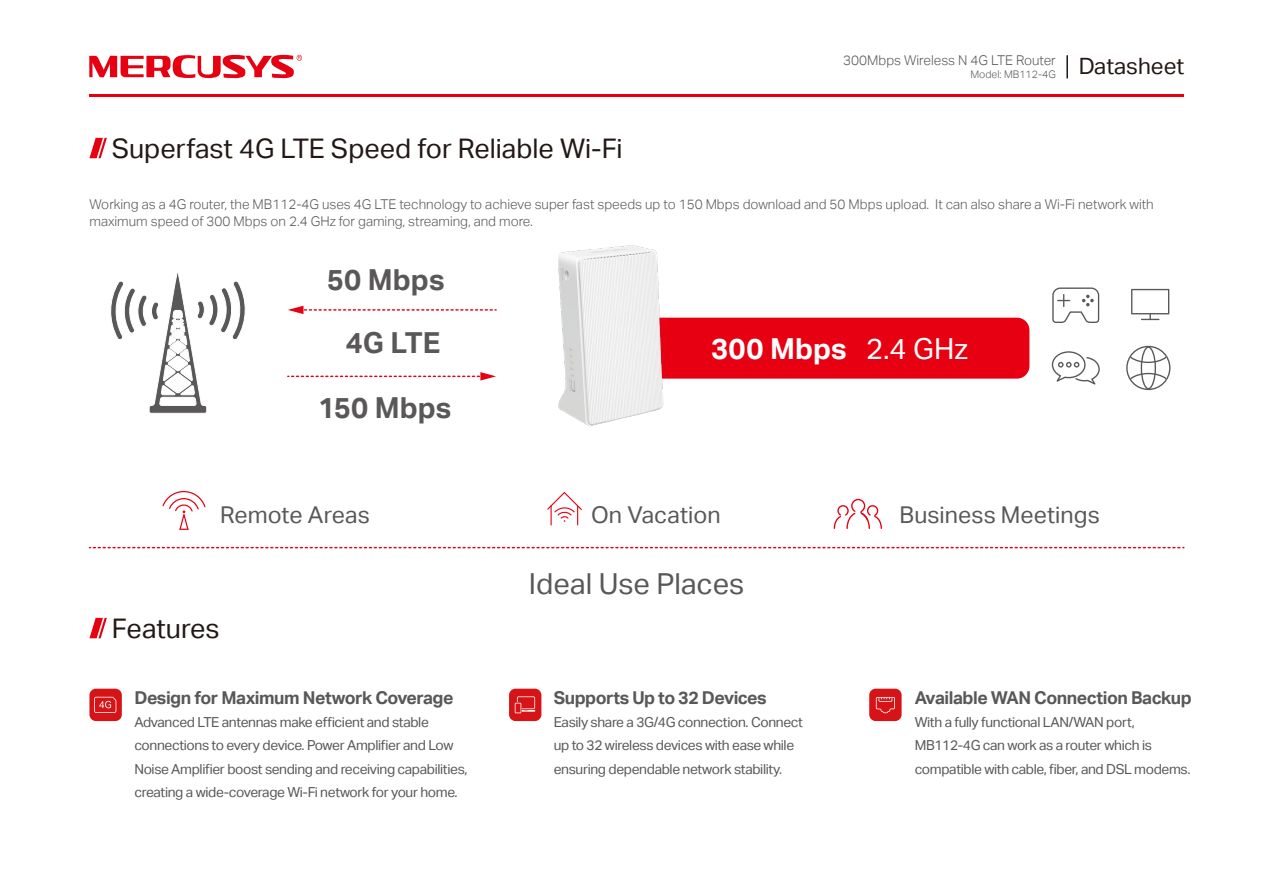
<style>
.page{position:relative;width:1263px;height:893px;background:#fff}
.page>*{position:absolute;margin:0;border:0;box-sizing:border-box;transform-origin:0 0}
.t1{font:28.95px "TP Link Aktiv Bold";color:#595757}
.t2{font:28.95px "TP Link Aktiv Regular";color:#595757}
.t3{font:28.95px "TP Link Aktiv Bold";letter-spacing:.005em;color:#fff}
.t4{font:27px "TP Link Aktiv Regular";color:#221815}
.t5{font:23.1px "TP Link Aktiv Regular";color:#595757}
.t6{font:17.7px "TP Link Aktiv Bold";letter-spacing:-.025em;color:#595757}
.t7{font:13.8px/23.2px "TP Link Aktiv Regular";letter-spacing:-.025em;color:#595757}
.t8{font:13.5px/16.2px "TP Link Aktiv Light";color:#595757}
.t9{font:10.5px "TP Link Aktiv Light";color:#595757}
.s1{font-family:"TP Link Aktiv Regular"}
</style>
<div class="page">
<hr style="left:89px;top:94px;width:1095px;height:2px;background:#e60012">
<svg style="left:89px;top:138px;width:18px;height:20px"></svg>
<svg style="left:89px;top:618px;width:18px;height:20px"></svg>
<svg style="left:89px;top:55px;width:213px;height:23px"></svg>
<hr style="left:1066px;top:55px;width:2px;height:23px;background:#221815">
<svg style="left:89px;top:547px;width:1095px;height:1px"></svg>
<div style="left:700px;top:318px;width:329px;height:61px;background:#e60012"></div>
<svg style="left:288px;top:372px;width:208px;height:9px"></svg>
<svg style="left:288px;top:306px;width:208px;height:8px"></svg>
<svg style="left:110px;top:273px;width:135px;height:141px"></svg>
<img style="left:558px;top:245px;width:142px;height:181px">
<svg style="left:1131px;top:289px;width:38px;height:31px"></svg>
<svg style="left:1052px;top:287px;width:47px;height:36px"></svg>
<svg style="left:1052px;top:351px;width:48px;height:34px"></svg>
<svg style="left:1126px;top:346px;width:44px;height:44px"></svg>
<div style="left:869px;top:689px;width:33px;height:32px;background:#d61418;border-radius:6px"></div>
<svg style="left:876px;top:697px;width:19px;height:16px"></svg>
<div style="left:509px;top:689px;width:32px;height:32px;background:#d61418;border-radius:6px"></div>
<svg style="left:515px;top:696px;width:20px;height:17px"></svg>
<svg style="left:547px;top:492px;width:35px;height:33px"></svg>
<svg style="left:834px;top:499px;width:48px;height:30px"></svg>
<svg style="left:162px;top:491px;width:44px;height:39px"></svg>
<div style="left:89px;top:689px;width:33px;height:32px;background:#d61418;border-radius:6px"></div>
<svg style="left:94px;top:697px;width:22px;height:16px"></svg>
<h2 class="t4" style="left:112px;top:133px;width:512px">Superfast 4G LTE Speed for Reliable Wi-Fi</h2>
<p class="t8" style="left:843px;top:52px;width:214px">300Mbps Wireless N 4G LTE Router</p>
<p class="t9" style="left:970px;top:68px;width:215px">Model: MB112-4G <sup>Datasheet</sup></p>
<p class="t8" style="left:89px;top:197px;width:1066px">Working as a 4G router, the MB112-4G uses 4G LTE technology to achieve super fast speeds up to 150 Mbps download and 50 Mbps upload. It can also share a Wi-Fi network with maximum speed of 300 Mbps on 2.4 GHz for gaming, streaming, and more.</p>
<h1 class="t1" style="left:327px;top:263px;width:119px">50 Mbps</h1>
<h1 class="t1" style="left:346px;top:326px;width:96px">4G LTE</h1>
<h1 class="t3" style="left:711px;top:332px;width:258px">300 Mbps <span class="s1">2.4 GHz</span></h1>
<h1 class="t1" style="left:318px;top:391px;width:135px">150 Mbps</h1>
<h3 class="t5" style="left:220px;top:501px;width:151px">Remote Areas</h3>
<h3 class="t5" style="left:591px;top:501px;width:131px">On Vacation</h3>
<h3 class="t5" style="left:899px;top:501px;width:202px">Business Meetings</h3>
<h2 class="t4" style="left:112px;top:613px;width:109px">Features</h2>
<p class="t6" style="left:134px;top:687px;width:321px">Design for Maximum Network Coverage</p>
<p class="t7" style="left:134px;top:711px;width:335px">Advanced LTE antennas make efficient and stable connections to every device. Power Amplifier and Low Noise Amplifier boost sending and receiving capabilities, creating a wide-coverage Wi-Fi network for your home.</p>
<h1 class="t2" style="left:529px;top:567px;width:217px">Ideal Use Places</h1>
<p class="t6" style="left:554px;top:687px;width:214px">Supports Up to 32 Devices</p>
<p class="t7" style="left:554px;top:711px;width:251px">Easily share a 3G/4G connection. Connect up to 32 wireless devices with ease while ensuring dependable network stability.</p>
<p class="t6" style="left:915px;top:687px;width:279px">Available WAN Connection Backup</p>
<p class="t7" style="left:915px;top:711px;width:277px">With a fully functional LAN/WAN port,<br>MB112-4G can work as a router which is compatible with cable, fiber, and DSL modems.</p>
</div>
